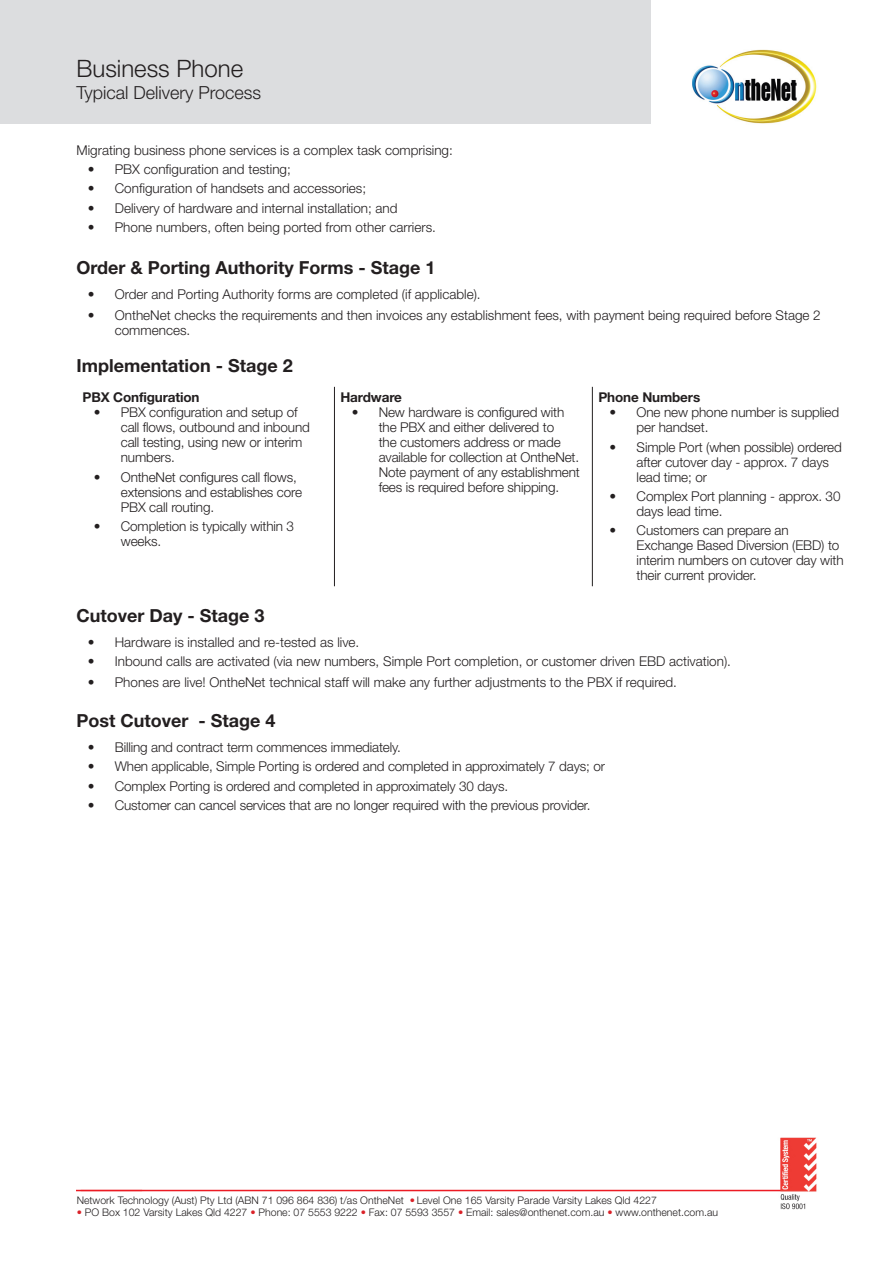
<style>
.page{position:relative;width:893px;height:1263px;background:#fff}
.page>*{position:absolute;margin:0;border:0;box-sizing:border-box;transform-origin:0 0}
.t1{font:300 24px "Helvetica Neue LT Std";color:#231f20}
.t2{font:700 18px "Helvetica Neue LT Std";color:#231f20}
.t3{font:300 18px "Helvetica Neue LT Std";color:#231f20}
.t4{font:300 13.5px/15px "Helvetica Neue LT Std";letter-spacing:-.01em;color:#231f20}
.t5{font:700 13.5px "Helvetica Neue LT Std";letter-spacing:-.01em;color:#231f20}
.t6{font:300 10.5px "Helvetica Neue LT Std";color:#231f20}
.s1{color:#da2128}
</style>
<div class="page">
<img style="left:77px;top:1137px;width:740px;height:73px">
<img style="left:638px;top:49px;width:179px;height:75px">
<div style="left:0;top:0;width:651px;height:123px;background:#dcdddf"></div>
<hr style="left:334px;top:387px;width:1px;height:199px;background:#231f20">
<hr style="left:592px;top:387px;width:1px;height:199px;background:#231f20">
<h1 class="t1" style="left:77px;top:53px;width:168px">Business Phone</h1>
<h2 class="t3" style="left:77px;top:82px;width:186px">Typical Delivery Process</h2>
<p class="t4" style="left:77px;top:142px;width:378px">Migrating business phone services is a complex task comprising:</p>
<p class="t4" style="left:88px;top:162px;width:205px">• PBX configuration and testing;</p>
<p class="t4" style="left:88px;top:181px;width:280px">• Configuration of handsets and accessories;</p>
<p class="t4" style="left:88px;top:200px;width:311px">• Delivery of hardware and internal installation; and</p>
<p class="t4" style="left:88px;top:219px;width:350px">• Phone numbers, often being ported from other carriers.</p>
<h2 class="t2" style="left:77px;top:257px;width:361px">Order &amp; Porting Authority Forms - Stage 1</h2>
<p class="t4" style="left:88px;top:287px;width:394px">• Order and Porting Authority forms are completed (if applicable).</p>
<p class="t4" style="left:115px;top:307px;width:707px;text-indent:-27px">• OntheNet checks the requirements and then invoices any establishment fees, with payment being required before Stage 2 commences.</p>
<h2 class="t2" style="left:77px;top:355px;width:218px">Implementation - Stage 2</h2>
<p class="t5" style="left:83px;top:389px;width:119px">PBX Configuration</p>
<p class="t4" style="left:121px;top:405px;width:191px;text-indent:-27px">• PBX configuration and setup of call flows, outbound and inbound call testing, using new or interim numbers.</p>
<p class="t4" style="left:121px;top:469px;width:183px;text-indent:-27px">• OntheNet configures call flows, extensions and establishes core<br>PBX call routing.</p>
<p class="t4" style="left:121px;top:518px;width:175px;text-indent:-27px">• Completion is typically within 3 weeks.</p>
<p class="t5" style="left:340px;top:389px;width:63px">Hardware</p>
<p class="t4" style="left:379px;top:405px;width:203px;text-indent:-27px">• New hardware is configured with the PBX and either delivered to<br>the customers address or made available for collection at OntheNet.<br>Note payment of any establishment fees is required before shipping.</p>
<p class="t5" style="left:598px;top:389px;width:103px">Phone Numbers</p>
<p class="t4" style="left:637px;top:405px;width:204px;text-indent:-27px">• One new phone number is supplied per handset.</p>
<p class="t4" style="left:637px;top:439px;width:207px;text-indent:-27px">• Simple Port (when possible) ordered after cutover day - approx. 7 days lead time; or</p>
<p class="t4" style="left:637px;top:488px;width:205px;text-indent:-27px">• Complex Port planning - approx. 30 days lead time.</p>
<p class="t4" style="left:637px;top:523px;width:208px;text-indent:-27px">• Customers can prepare an<br>Exchange Based Diversion (EBD) to interim numbers on cutover day with their current provider.</p>
<h2 class="t2" style="left:77px;top:604px;width:190px">Cutover Day - Stage 3</h2>
<p class="t4" style="left:88px;top:634px;width:273px">• Hardware is installed and re-tested as live.</p>
<p class="t4" style="left:88px;top:653px;width:645px">• Inbound calls are activated (via new numbers, Simple Port completion, or customer driven EBD activation).</p>
<p class="t4" style="left:88px;top:674px;width:591px">• Phones are live! OntheNet technical staff will make any further adjustments to the PBX if required.</p>
<h2 class="t2" style="left:77px;top:709px;width:201px">Post Cutover - Stage 4</h2>
<p class="t4" style="left:88px;top:739px;width:314px">• Billing and contract term commences immediately.</p>
<p class="t4" style="left:88px;top:759px;width:519px">• When applicable, Simple Porting is ordered and completed in approximately 7 days; or</p>
<p class="t4" style="left:88px;top:778px;width:422px">• Complex Porting is ordered and completed in approximately 30 days.</p>
<p class="t4" style="left:88px;top:797px;width:504px">• Customer can cancel services that are no longer required with the previous provider.</p>
<p class="t6" style="left:77px;top:1193px;width:582px">Network Technology (Aust) Pty Ltd (ABN 71 096 864 836) t/as OntheNet <span class="s1">•</span> Level One 165 Varsity Parade Varsity Lakes Qld 4227</p>
<p class="t6" style="left:77px;top:1205px;width:643px"><span class="s1">•</span> PO Box 102 Varsity Lakes Qld 4227 <span class="s1">•</span> Phone: 07 5553 9222 <span class="s1">•</span> Fax: 07 5593 3557 <span class="s1">•</span> Email: sales@onthenet.com.au <span class="s1">•</span> www.onthenet.com.au</p>
</div>
